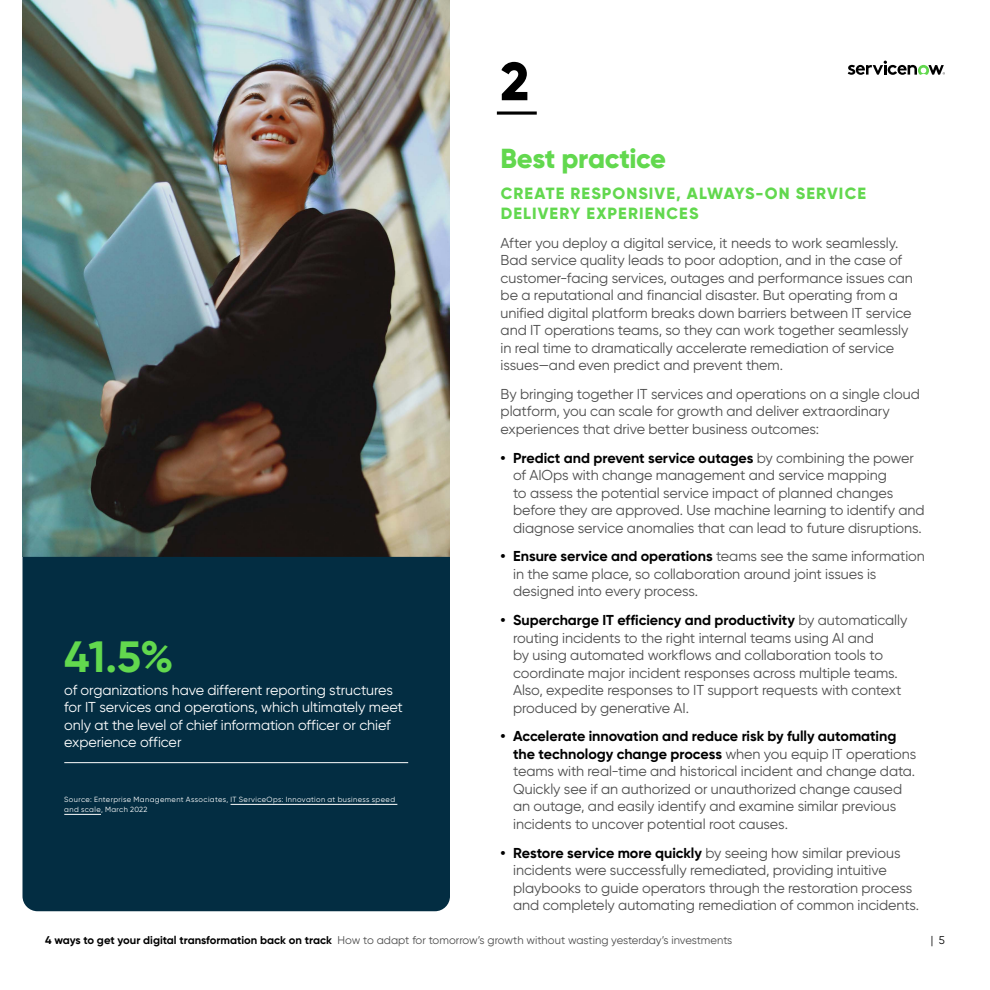
<style>
.page{position:relative;width:990px;height:990px;background:#fff}
.page>*{position:absolute;margin:0;border:0;box-sizing:border-box;transform-origin:0 0}
.t1{font:800 53.75px "Gilroy";color:#000}
.t2{font:700 43.75px "Gilroy";color:#62d84e}
.t3{font:800 27.5px "Gilroy";letter-spacing:-.015em;color:#62d84e}
.t4{font:800 16.25px/20px "Gilroy";letter-spacing:.07em;color:#62d84e}
.t5{font:14.38px/17.5px "Gilroy";letter-spacing:-.005em;color:#4d4d4d}
.t6{font:14.38px/17.5px "Gilroy";letter-spacing:-.005em;color:#fff}
.t7{font:11.25px "Gilroy";color:#4d4d4d}
.t8{font:11.25px "Gilroy";color:#000}
.t9{font:7.5px/10px "Gilroy";letter-spacing:.05em;color:#fff}
.s1{font-weight:700;color:#000}
</style>
<div class="page">
<img style="left:22px;top:0;width:428px;height:557px">
<div style="left:22px;top:557px;width:428px;height:354px;background:#032d42"></div>
<hr style="left:64px;top:762px;width:344px;height:1px;background:#fff">
<hr style="left:231px;top:804px;width:166px;height:1px;background:#fff">
<hr style="left:64px;top:814px;width:37px;height:1px;background:#fff">
<svg style="left:497px;top:111px;width:40px;height:4px"></svg>
<svg style="left:848px;top:61px;width:97px;height:14px"></svg>
<h1 class="t1" style="left:501px;top:48px;width:30px">2</h1>
<h3 class="t3" style="left:501px;top:141px;width:167px">Best practice</h3>
<p class="t4" style="left:501px;top:183px;width:367px">CREATE RESPONSIVE, ALWAYS-ON SERVICE<br>DELIVERY EXPERIENCES</p>
<p class="t5" style="left:501px;top:234px;width:414px">After you deploy a digital service, it needs to work seamlessly.<br>Bad service quality leads to poor adoption, and in the case of customer-facing services, outages and performance issues can be a reputational and financial disaster. But operating from a unified digital platform breaks down barriers between IT service and IT operations teams, so they can work together seamlessly in real time to dramatically accelerate remediation of service issues—and even predict and prevent them.</p>
<p class="t5" style="left:501px;top:385px;width:421px">By bringing together IT services and operations on a single cloud platform, you can scale for growth and deliver extraordinary experiences that drive better business outcomes:</p>
<p class="t5" style="left:513px;top:449px;width:413px;text-indent:-13px"><span class="s1">• Predict and prevent service outages</span> by combining the power of AIOps with change management and service mapping<br>to assess the potential service impact of planned changes before they are approved. Use machine learning to identify and diagnose service anomalies that can lead to future disruptions.</p>
<p class="t5" style="left:513px;top:548px;width:413px;text-indent:-13px"><span class="s1">• Ensure service and operations</span> teams see the same information in the same place, so collaboration around joint issues is designed into every process.</p>
<p class="t5" style="left:513px;top:611px;width:396px;text-indent:-13px"><span class="s1">• Supercharge IT efficiency and productivity</span> by automatically routing incidents to the right internal teams using AI and<br>by using automated workflows and collaboration tools to coordinate major incident responses across multiple teams.<br>Also, expedite responses to IT support requests with context produced by generative AI.</p>
<p class="t5" style="left:513px;top:727px;width:405px;text-indent:-13px"><span class="s1">• Accelerate innovation and reduce risk by fully automating the technology change process</span> when you equip IT operations teams with real-time and historical incident and change data.<br>Quickly see if an authorized or unauthorized change caused an outage, and easily identify and examine similar previous incidents to uncover potential root causes.</p>
<p class="t5" style="left:513px;top:844px;width:408px;text-indent:-13px"><span class="s1">• Restore service more quickly</span> by seeing how similar previous incidents were successfully remediated, providing intuitive playbooks to guide operators through the restoration process and completely automating remediation of common incidents.</p>
<p class="t7" style="left:45px;top:933px;width:689px"><span class="s1">4 ways to get your digital transformation back on track</span> How to adapt for tomorrow’s growth without wasting yesterday’s investments</p>
<p class="t8" style="left:931px;top:933px;width:16px">| 5</p>
<h2 class="t2" style="left:64px;top:629px;width:111px">41.5%</h2>
<p class="t6" style="left:64px;top:681px;width:340px">of organizations have different reporting structures for IT services and operations, which ultimately meet only at the level of chief information officer or chief experience officer</p>
<p class="t9" style="left:64px;top:795px;width:332px">Source: Enterprise Management Associates, IT ServiceOps: Innovation at business speed and scale, March 2022</p>
</div>
